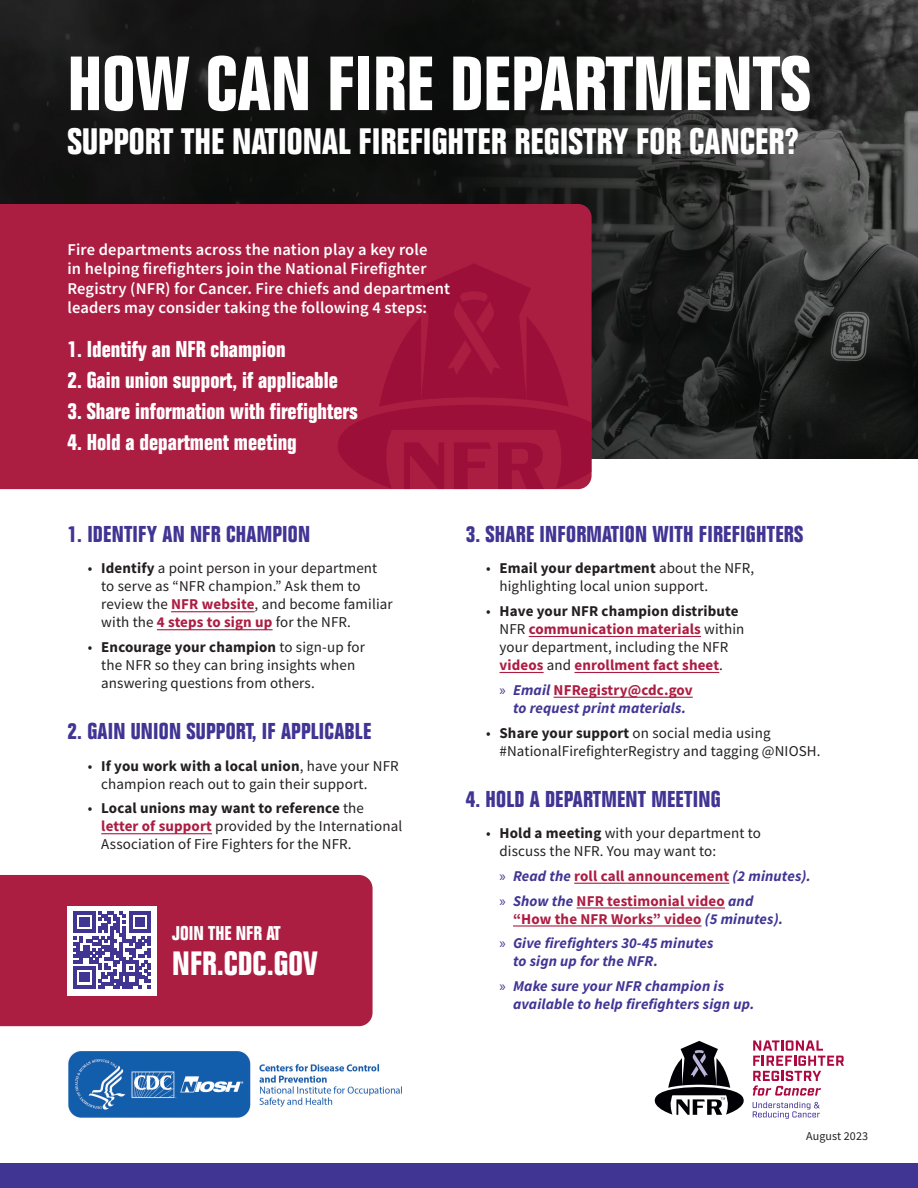
<style>
.page{position:relative;width:918px;height:1188px;background:#fff}
.page>*{position:absolute;margin:0;border:0;box-sizing:border-box;transform-origin:0 0}
.t1{font:700 condensed 75px "Folio";color:#fff}
.t2{font:700 condensed 36px "Folio";color:#fff}
.t3{font:700 condensed 33px "Folio";color:#fff}
.Step_heading{font:700 condensed 22.5px "Folio";letter-spacing:.01em;color:#413594}
.t4{font:700 condensed 22.5px "Folio";color:#fff}
.t5{font:700 condensed 19.5px "Folio";color:#fff}
.A{font:600 16.5px/19.5px "Source Sans Pro";letter-spacing:.01em;color:#fff}
.t6{font:15px/18px "Source Sans Pro";letter-spacing:.01em;color:#231f20}
.t7{font:700 15px/18px "Source Sans Pro";letter-spacing:.01em;color:#ac1d42}
.t8{font:italic 700 15px/18px "Source Sans Pro";letter-spacing:.01em;color:#413594}
.A-2{font:12px "Source Sans Pro";letter-spacing:.01em;color:#231f20}
.s1{font-weight:700}
.s2{font-weight:700;color:#ac1d42}
.s3{font-weight:400;color:#231f20}
.s4{color:#231f20}
.s5{font-family:"Myriad Pro";font-weight:400;font-style:normal}
.s6{font-style:normal;color:#ac1d42}
.s7{font-family:"Myriad Pro";font-weight:400;color:#413594}
.s8{font-style:italic;color:#413594}
</style>
<div class="page">
<hr style="left:171px;top:611px;width:84px;height:1px;background:#ac1d42">
<hr style="left:157px;top:629px;width:116px;height:1px;background:#ac1d42">
<hr style="left:101px;top:833px;width:111px;height:1px;background:#ac1d42">
<hr style="left:529px;top:636px;width:172px;height:1px;background:#ac1d42">
<hr style="left:500px;top:672px;width:44px;height:1px;background:#ac1d42">
<hr style="left:574px;top:672px;width:145px;height:1px;background:#ac1d42">
<hr style="left:554px;top:697px;width:139px;height:1px;background:#ac1d42">
<hr style="left:574px;top:883px;width:155px;height:1px;background:#ac1d42">
<hr style="left:577px;top:907px;width:148px;height:2px;background:#ac1d42">
<hr style="left:513px;top:925px;width:189px;height:2px;background:#ac1d42">
<div style="left:0;top:875px;width:373px;height:151px;background:#ac1d42"></div>
<img style="left:0;top:0;width:420px;height:204px">
<img style="left:420px;top:0;width:498px;height:459px">
<div style="left:0;top:204px;width:592px;height:285px;background:#ac1d42"></div>
<svg style="left:338px;top:263px;width:254px;height:226px;background:#a4163d"></svg>
<div style="left:68px;top:906px;width:89px;height:89px;background:#fff"></div>
<img style="left:68px;top:1051px;width:334px;height:67px">
<div style="left:0;top:1164px;width:918px;height:24px;background:#413594"></div>
<svg style="left:655px;top:1041px;width:89px;height:74px"></svg>
<svg style="left:753px;top:1040px;width:91px;height:56px"></svg>
<svg style="left:753px;top:1102px;width:67px;height:17px"></svg>
<svg style="left:74px;top:912px;width:76px;height:76px"></svg>
<p class="t1" style="left:68px;top:42px;width:745px">HOW CAN FIRE DEPARTMENTS</p>
<p class="t2" style="left:68px;top:121px;width:733px">SUPPORT THE NATIONAL FIREFIGHTER REGISTRY FOR CANCER?</p>
<p class="A" style="left:68px;top:239px;width:384px">Fire departments across the nation play a key role<br>in helping firefighters join the National Firefighter Registry (NFR) for Cancer. Fire chiefs and department leaders may consider taking the following 4 steps:</p>
<p class="t4" style="left:68px;top:337px;width:220px">1. Identify an NFR champion</p>
<p class="t4" style="left:68px;top:368px;width:272px">2. Gain union support, if applicable</p>
<p class="t4" style="left:68px;top:398px;width:292px">3. Share information with firefighters</p>
<p class="t4" style="left:68px;top:429px;width:231px">4. Hold a department meeting</p>
<p class="Step_heading" style="left:68px;top:522px;width:244px">1. IDENTIFY AN NFR CHAMPION</p>
<p class="t6" style="left:101px;top:559px;width:293px;text-indent:-14px">• <span class="s1">Identify</span> a point person in your department to serve as “NFR champion.” Ask them to review the <span class="s2">NFR website</span>, and become familiar with the <span class="s2">4 steps to sign up</span> for the NFR.</p>
<p class="t6" style="left:101px;top:638px;width:265px;text-indent:-14px">• <span class="s1">Encourage your champion</span> to sign-up for the NFR so they can bring insights when answering questions from others.</p>
<p class="Step_heading" style="left:68px;top:719px;width:305px">2. GAIN UNION SUPPORT, IF APPLICABLE</p>
<p class="t6" style="left:101px;top:757px;width:299px;text-indent:-14px">• <span class="s1">If you work with a local union</span>, have your NFR champion reach out to gain their support.</p>
<p class="t6" style="left:101px;top:799px;width:303px;text-indent:-14px">• <span class="s1">Local unions may want to reference</span> the <span class="s2">letter of support</span> provided by the International<br>Association of Fire Fighters for the NFR.</p>
<p class="t5" style="left:172px;top:923px;width:110px">JOIN THE NFR AT</p>
<p class="t3" style="left:172px;top:945px;width:147px">NFR.CDC.GOV</p>
<p class="Step_heading" style="left:466px;top:522px;width:339px">3. SHARE INFORMATION WITH FIREFIGHTERS</p>
<p class="t6" style="left:500px;top:559px;width:256px;text-indent:-14px">• <span class="s1">Email your department</span> about the NFR, highlighting local union support.</p>
<p class="t7" style="left:500px;top:602px;width:247px;text-indent:-14px"><span class="s3">•</span> <span class="s4">Have your NFR champion distribute </span><span class="s3">NFR</span> communication materials <span class="s3">within your department, including the NFR </span>videos <span class="s3">and</span> enrollment fact sheet<span class="s3">.</span></p>
<p class="t8" style="left:500px;top:681px;width:195px;text-align:center"><span class="s5">»</span> Email <span class="s6">NFRegistry@cdc.gov </span>to request print materials.</p>
<p class="t6" style="left:500px;top:724px;width:323px;text-indent:-14px">• <span class="s1">Share your support</span> on social media using #NationalFirefighterRegistry and tagging @NIOSH.</p>
<p class="Step_heading" style="left:466px;top:786px;width:256px">4. HOLD A DEPARTMENT MEETING</p>
<p class="t6" style="left:500px;top:824px;width:263px;text-indent:-14px">• <span class="s1">Hold a meeting</span> with your department to discuss the NFR. You may want to:</p>
<p class="t7" style="left:500px;top:867px;width:313px"><span class="s7">»</span> <span class="s8">Read the</span> roll call announcement <span class="s8">(2 minutes).</span></p>
<p class="t7" style="left:513px;top:892px;width:272px;text-indent:-14px"><span class="s7">»</span> <span class="s8">Show the</span> NFR testimonial video <span class="s8">and </span>“How the NFR Works” video <span class="s8">(5 minutes).</span></p>
<p class="t8" style="left:513px;top:934px;width:202px;text-indent:-14px"><span class="s5">»</span> Give firefighters 30-45 minutes to sign up for the NFR.</p>
<p class="t8" style="left:513px;top:977px;width:243px;text-indent:-14px"><span class="s5">»</span> Make sure your NFR champion is available to help firefighters sign up.</p>
<p class="A-2" style="left:806px;top:1129px;width:63px">August 2023</p>
</div>
